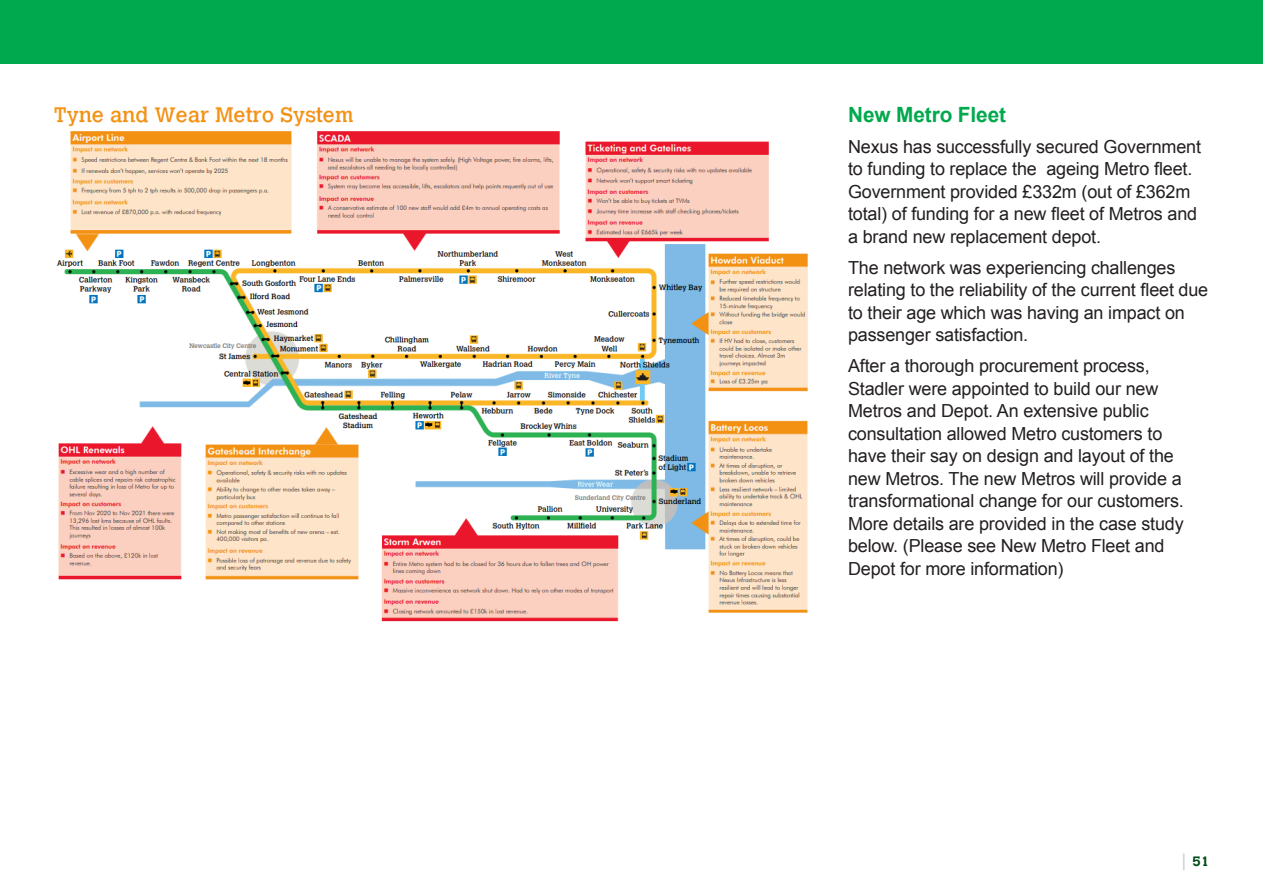
<style>
.page{position:relative;width:1263px;height:893px;background:#fff}
.page>*{position:absolute;margin:0;border:0;box-sizing:border-box;transform-origin:0 0}
.Body{font:700 21px "Arial";letter-spacing:-.005em;color:#00a94d}
.Body-2{font:18px/22.5px "Arial";letter-spacing:-.01em;color:#231f20}
.t1{font:700 13.5px "Calvert";color:#004b19}
.s1{font-family:"Calvert MT Std";font-weight:400;font-size:16.65px;color:#cac8c4}
</style>
<div class="page">
<div style="left:0;top:0;width:1263px;height:64px;background:#00a94d"></div>
<img style="left:54px;top:106px;width:754px;height:516px">
<p class="Body" style="left:848px;top:100px;width:159px">New Metro Fleet</p>
<p class="Body-2" style="left:848px;top:135px;width:354px">Nexus has successfully secured Government to funding to replace the ageing Metro fleet.<br>Government provided £332m (out of £362m total) of funding for a new fleet of Metros and a brand new replacement depot.</p>
<p class="Body-2" style="left:848px;top:256px;width:362px">The network was experiencing challenges relating to the reliability of the current fleet due to their age which was having an impact on passenger satisfaction.</p>
<p class="Body-2" style="left:848px;top:355px;width:337px">After a thorough procurement process, Stadler were appointed to build our new Metros and Depot. An extensive public consultation allowed Metro customers to have their say on design and layout of the new Metros. The new Metros will provide a transformational change for our customers.<br>More details are provided in the case study below. (Please see New Metro Fleet and Depot for more information)</p>
<p class="t1" style="left:1180px;top:853px;width:30px"><span class="s1">|</span> 51</p>
</div>
